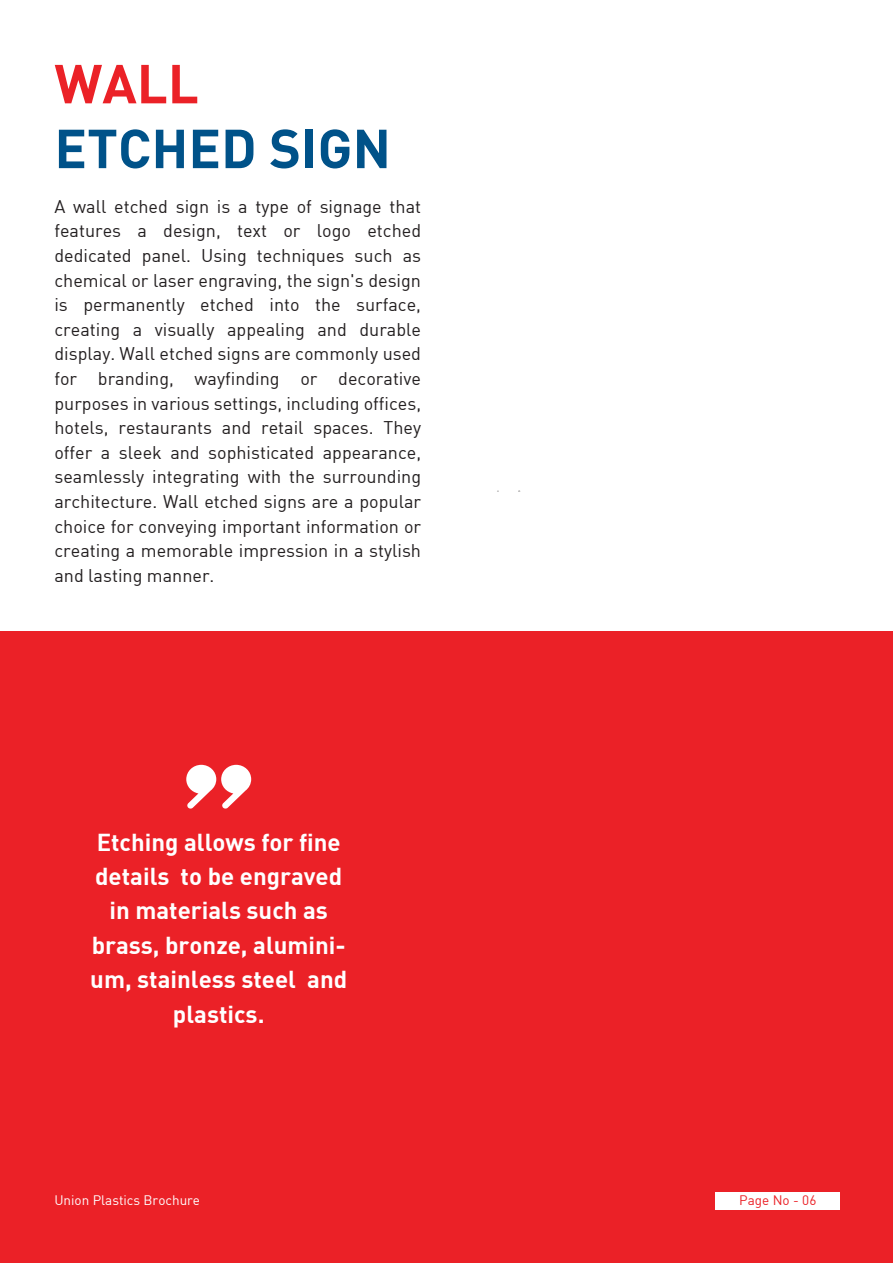
<style>
.page{position:relative;width:893px;height:1263px;background:#fff}
.page>*{position:absolute;margin:0;border:0;box-sizing:border-box;transform-origin:0 0}
.t1{font:54px "DIN Bold";color:#005289}
.t2{font:54px "DIN Bold";color:#eb2127}
.t3{font:24px/34.5px "DIN Bold";color:#fff;text-align:center}
.t4{font:18px/24.6px "DIN";color:#231f20;text-align:justify}
.t5{font:13.5px "DIN";color:#fff}
.t6{font:13.5px "DIN";color:#eb2127}
</style>
<div class="page">
<div style="left:0;top:631px;width:893px;height:632px;background:#eb2127"></div>
<svg style="left:186px;top:765px;width:65px;height:44px"></svg>
<div style="left:715px;top:1192px;width:124px;height:18px;background:#fff"></div>
<h1 class="t2" style="left:54px;top:49px;width:146px">WALL</h1>
<h1 class="t1" style="left:54px;top:113px;width:338px">ETCHED SIGN</h1>
<p class="t4" style="left:54px;top:194px;width:368px">A wall etched sign is a type of signage that features a design, text or logo etched dedicated panel. Using techniques such as chemical or laser engraving, the sign's design is permanently etched into the surface, creating a visually appealing and durable display. Wall etched signs are commonly used for branding, wayfinding or decorative purposes in various settings, including offices, hotels, restaurants and retail spaces. They offer a sleek and sophisticated appearance, seamlessly integrating with the surrounding architecture. Wall etched signs are a popular choice for conveying important information or creating a memorable impression in a stylish and lasting manner.</p>
<h2 class="t3" style="left:90px;top:823px;width:258px">Etching allows for fine details to be engraved in materials such as brass, bronze, alumini&shy;um, stainless steel and plastics.</h2>
<p class="t5" style="left:54px;top:1191px;width:147px">Union Plastics Brochure</p>
<p class="t6" style="left:739px;top:1191px;width:79px">Page No - 06</p>
</div>
